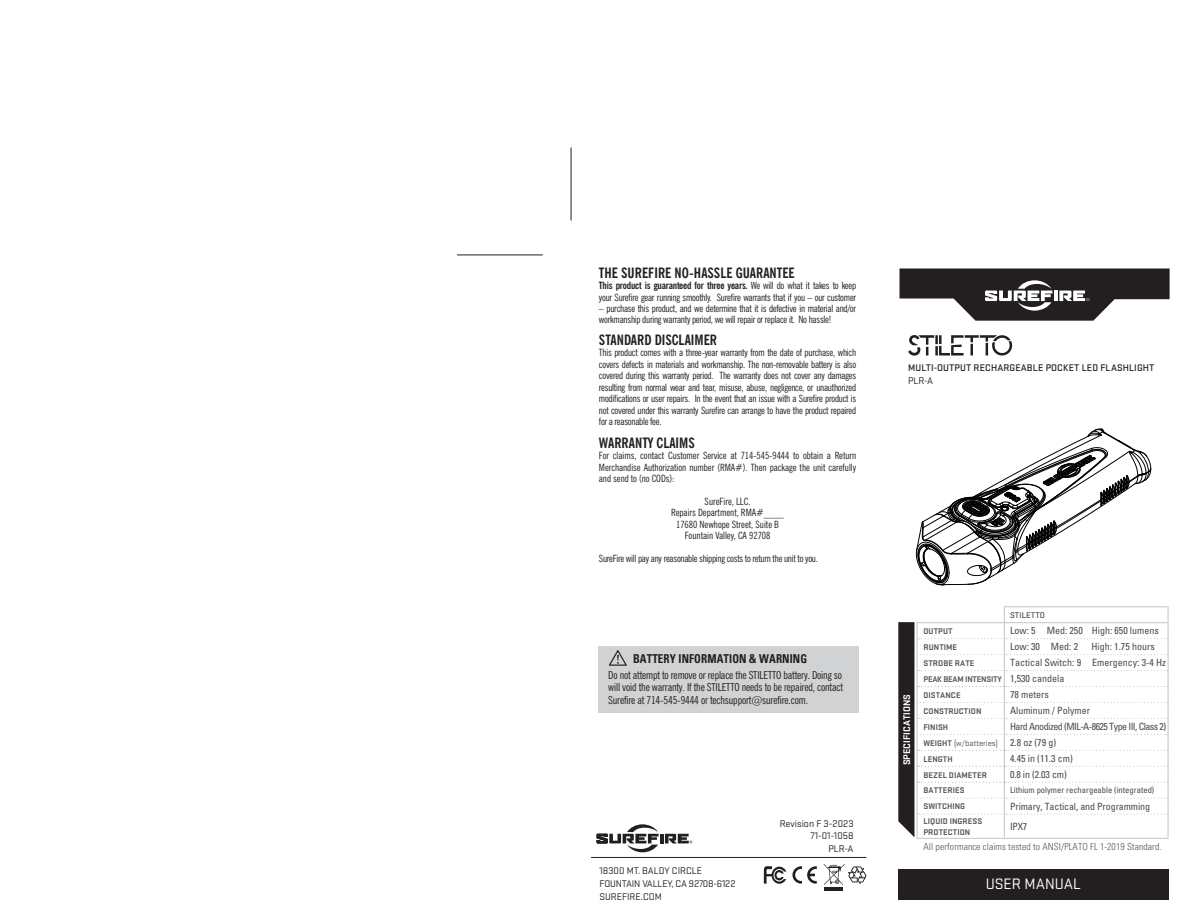
<style>
.page{position:relative;width:1188px;height:918px;background:#fff}
.page>*{position:absolute;margin:0;border:0;box-sizing:border-box;transform-origin:0 0}
.t1{font:15.75px "Stratum 2";color:#fff}
.t2{font:700 condensed 14.25px "News Gothic BT";color:#231f20}
.t3{font:700 condensed 12.3px "Univers";letter-spacing:.01em;color:#231f20;scale:.9 1}
.t4{font:condensed 11.1px/12.5px "News Gothic BT";letter-spacing:-.015em;color:#231f20;text-align:justify}
.t5{font:condensed 10.05px/11.4px "News Gothic BT";letter-spacing:-.025em;color:#231f20}
.Specs_-_Main{font:condensed 10.05px "Univers LT Std";color:#4b4c4d}
.t6{font:10.05px "Stratum 2";color:#231f20}
.t7{font:condensed 10.05px "News Gothic BT";color:#231f20}
.t8{font:500 10.05px "Stratum 2";letter-spacing:.01em;color:#231f20}
.Specs_-_Main-2{font:condensed 10.05px "Univers LT Std";letter-spacing:-.05em;color:#4b4c4d}
.t9{font:700 10.05px "Stratum 2";letter-spacing:.005em;color:#fff}
.Specs_-_disclaimer{font:300 condensed 9.75px "Univers LT Std";letter-spacing:.005em;color:#57585a}
.Specs_-_Line_Items{font:700 8.55px/11.4px "Stratum 2";letter-spacing:.005em;color:#57585a}
.Specs_-_Main-3{font:condensed 8.55px "Univers LT Std";color:#4b4c4d}
.Specs_-_Line_Items-2{font:8.55px "Stratum 2";color:#57585a}
.Specs_-_Line_Items-3{font:700 8.55px "Stratum 2";letter-spacing:-.025em;color:#57585a}
.Specs_-_Prod_Name{font:500 8.55px "Stratum 2";letter-spacing:.005em;color:#4b4c4d}
.s1{font-weight:700}
</style>
<div class="page">
<hr style="left:457px;top:255px;width:86px;height:1px;background:#231f20">
<hr style="left:571px;top:148px;width:1px;height:72px;background:#231f20">
<svg style="left:899px;top:269px;width:271px;height:52px"></svg>
<div style="left:898px;top:869px;width:271px;height:31px;background:#231f20"></div>
<hr style="left:591px;top:857px;width:275px;height:1px;background:#231f20">
<svg style="left:597px;top:824px;width:95px;height:28px"></svg>
<svg style="left:764px;top:866px;width:22px;height:18px"></svg>
<svg style="left:823px;top:864px;width:43px;height:21px"></svg>
<svg style="left:792px;top:866px;width:25px;height:18px"></svg>
<hr style="left:824px;top:887px;width:19px;height:4px;background:#231f20">
<svg style="left:916px;top:429px;width:235px;height:157px"></svg>
<hr style="left:1004px;top:838px;width:165px;height:1px;background:#c7c8ca">
<hr style="left:1004px;top:606px;width:165px;height:1px;background:#c7c8ca">
<hr style="left:917px;top:838px;width:87px;height:1px;background:#c7c8ca">
<svg style="left:898px;top:607px;width:271px;height:231px"></svg>
<svg style="left:908px;top:335px;width:104px;height:21px"></svg>
<div style="left:598px;top:646px;width:261px;height:67px;background:#d0d2d3"></div>
<svg style="left:609px;top:650px;width:18px;height:16px"></svg>
<p class="t2" style="left:599px;top:264px;width:197px">THE SUREFIRE NO-HASSLE GUARANTEE</p>
<p class="t5" style="left:599px;top:280px;width:259px"><span class="s1">This product is guaranteed for three years.</span> We will do what it takes to keep your Surefire gear running smoothly. Surefire warrants that if you – our customer</p>
<p class="t5" style="left:599px;top:303px;width:259px">– purchase this product, and we determine that it is defective in material and/or workmanship during warranty period, we will repair or replace it. No hassle!</p>
<p class="t2" style="left:599px;top:331px;width:120px">STANDARD DISCLAIMER</p>
<p class="t5" style="left:599px;top:347px;width:259px;text-align:justify">This product comes with a three-year warranty from the date of purchase, which covers defects in materials and workmanship. The non-removable battery is also covered during this warranty period. The warranty does not cover any damages resulting from normal wear and tear, misuse, abuse, negligence, or unauthorized modifications or user repairs. In the event that an issue with a Surefire product is not covered under this warranty Surefire can arrange to have the product repaired for a reasonable fee.</p>
<p class="t2" style="left:599px;top:434px;width:97px">WARRANTY CLAIMS</p>
<p class="t5" style="left:599px;top:450px;width:259px;text-align:justify">For claims, contact Customer Service at 714-545-9444 to obtain a Return Merchandise Authorization number (RMA#). Then package the unit carefully and send to (no CODs):</p>
<p class="t7" style="left:705px;top:495px;width:47px">SureFire, LLC.</p>
<p class="t7" style="left:671px;top:507px;width:114px">Repairs Department, RMA#____</p>
<p class="t7" style="left:676px;top:518px;width:104px">17680 Newhope Street, Suite B</p>
<p class="t7" style="left:685px;top:530px;width:87px">Fountain Valley, CA 92708</p>
<p class="t5" style="left:599px;top:553px;width:220px">SureFire will pay any reasonable shipping costs to return the unit to you.</p>
<p class="t3" style="left:633px;top:651px;width:195px">BATTERY INFORMATION &amp; WARNING</p>
<p class="t4" style="left:608px;top:669px;width:236px">Do not attempt to remove or replace the STILETTO battery. Doing so will void the warranty. If the STILETTO needs to be repaired, contact Surefire at 714-545-9444 or techsupport@surefire.com.</p>
<p class="t6" style="left:600px;top:864px;width:104px">18300 MT. BALDY CIRCLE</p>
<p class="t6" style="left:600px;top:877px;width:138px">FOUNTAIN VALLEY, CA 92708-6122</p>
<p class="t6" style="left:600px;top:890px;width:64px">SUREFIRE.COM</p>
<p class="t6" style="left:780px;top:817px;width:75px">Revision F 3-2023</p>
<p class="t6" style="left:810px;top:830px;width:45px">71-01-1058</p>
<p class="t6" style="left:828px;top:842px;width:27px">PLR-A</p>
<p class="t8" style="left:908px;top:361px;width:248px">MULTI-OUTPUT RECHARGEABLE POCKET LED FLASHLIGHT</p>
<p class="t6" style="left:908px;top:374px;width:27px">PLR-A</p>
<p class="t9" style="left:900px;top:765px;width:73px;rotate:-90deg">SPECIFICATIONS</p>
<p class="Specs_-_Prod_Name" style="left:1010px;top:609px;width:36px">STILETTO</p>
<p class="Specs_-_Line_Items" style="left:924px;top:625px;width:31px">OUTPUT</p>
<p class="Specs_-_Main" style="left:1010px;top:624px;width:150px">Low: 5 Med: 250 High: 650 lumens</p>
<p class="Specs_-_Line_Items" style="left:924px;top:641px;width:35px">RUNTIME</p>
<p class="Specs_-_Main" style="left:1010px;top:640px;width:70px">Low: 30 Med: 2</p>
<p class="Specs_-_Main" style="left:1092px;top:640px;width:65px">High: 1.75 hours</p>
<p class="Specs_-_Line_Items" style="left:924px;top:657px;width:53px">STROBE RATE</p>
<p class="Specs_-_Main" style="left:1010px;top:656px;width:158px">Tactical Switch: 9 Emergency: 3-4 Hz</p>
<p class="Specs_-_Line_Items-3" style="left:924px;top:673px;width:80px">PEAK BEAM INTENSITY</p>
<p class="Specs_-_Main" style="left:1010px;top:672px;width:56px">1,530 candela</p>
<p class="Specs_-_Line_Items" style="left:924px;top:689px;width:39px">DISTANCE</p>
<p class="Specs_-_Main" style="left:1010px;top:688px;width:40px">78 meters</p>
<p class="Specs_-_Line_Items" style="left:924px;top:705px;width:59px">CONSTRUCTION</p>
<p class="Specs_-_Main" style="left:1010px;top:704px;width:82px">Aluminum / Polymer</p>
<p class="Specs_-_Line_Items" style="left:924px;top:721px;width:26px">FINISH</p>
<p class="Specs_-_Main-2" style="left:1010px;top:720px;width:158px">Hard Anodized (MIL-A-8625 Type III, Class 2)</p>
<p class="Specs_-_Line_Items-2" style="left:924px;top:737px;width:76px"><span class="s1">WEIGHT</span> (w/batteries)</p>
<p class="Specs_-_Main" style="left:1010px;top:736px;width:48px">2.8 oz (79 g)</p>
<p class="Specs_-_Line_Items" style="left:924px;top:753px;width:31px">LENGTH</p>
<p class="Specs_-_Main" style="left:1010px;top:752px;width:64px">4.45 in (11.3 cm)</p>
<p class="Specs_-_Line_Items" style="left:924px;top:769px;width:65px">BEZEL DIAMETER</p>
<p class="Specs_-_Main" style="left:1010px;top:768px;width:58px">0.8 in (2.03 cm)</p>
<p class="Specs_-_Line_Items" style="left:924px;top:784px;width:43px">BATTERIES</p>
<p class="Specs_-_Main-3" style="left:1010px;top:785px;width:146px">Lithium polymer rechargeable (integrated)</p>
<p class="Specs_-_Line_Items" style="left:924px;top:800px;width:43px">SWITCHING</p>
<p class="Specs_-_Main" style="left:1010px;top:800px;width:142px">Primary, Tactical, and Programming</p>
<p class="Specs_-_Line_Items" style="left:924px;top:815px;width:60px">LIQUID INGRESS<br>PROTECTION</p>
<p class="Specs_-_Main" style="left:1010px;top:820px;width:19px">IPX7</p>
<p class="Specs_-_disclaimer" style="left:924px;top:841px;width:240px">All performance claims tested to ANSI/PLATO FL 1-2019 Standard.</p>
<p class="t1" style="left:986px;top:874px;width:97px">USER MANUAL</p>
</div>
